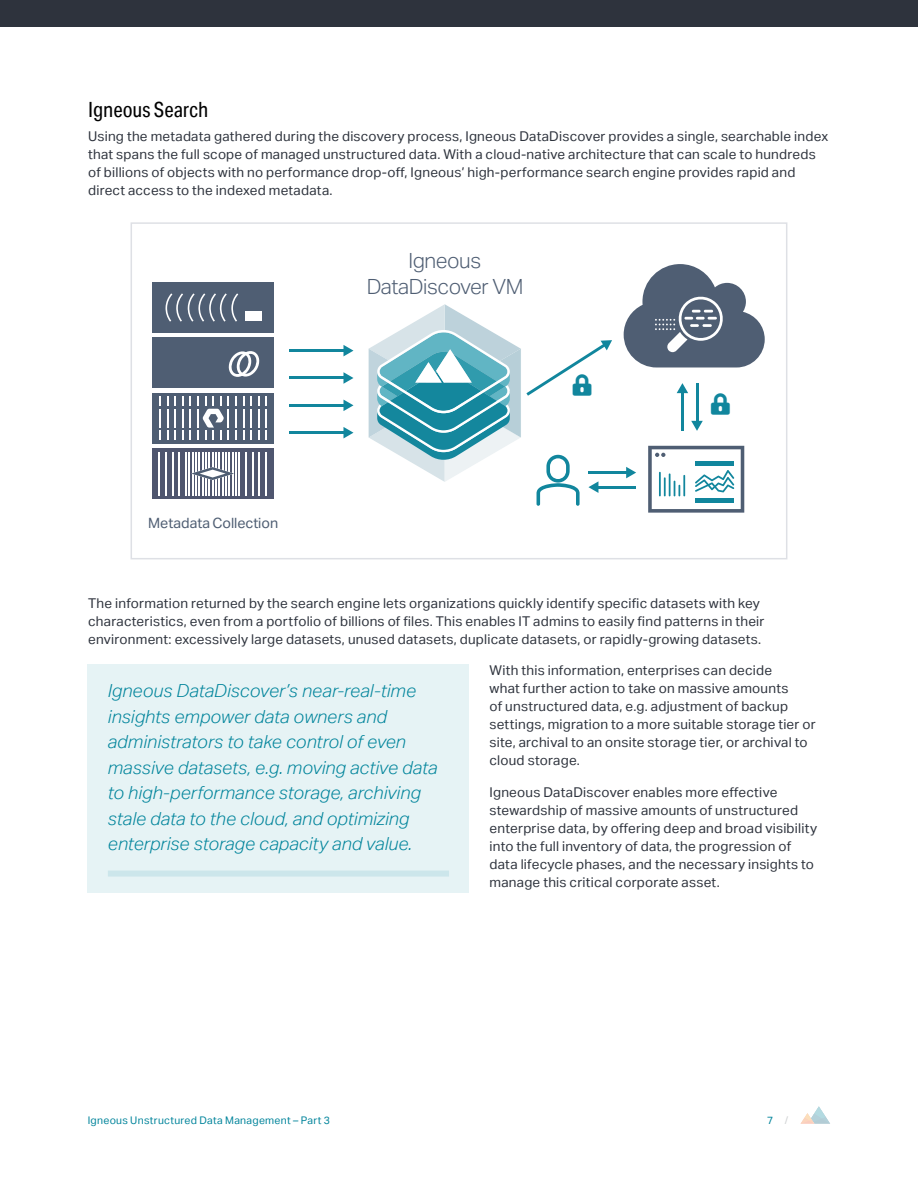
<style>
.page{position:relative;width:918px;height:1188px;background:#fff}
.page>*{position:absolute;margin:0;border:0;box-sizing:border-box;transform-origin:0 0}
.t1{font:300 21px/25.8px "Aktiv Grotesk";letter-spacing:-.02em;color:#4f5e73;text-align:center}
.t2{font:21px "Aktiv Grotesk Cd";letter-spacing:-.005em;color:#000}
.t3{font:italic 300 18px/25.5px "Aktiv Grotesk";letter-spacing:.005em;color:#00849b}
.t4{font:14.25px "Aktiv Grotesk";letter-spacing:-.005em;color:#4f5e73}
.t5{font:13.5px/18px "Aktiv Grotesk";letter-spacing:.015em;color:#2e333d}
.t6{font:10.5px "Aktiv Grotesk";letter-spacing:.03em;color:#00849b}
.s1{color:#d1d3d4}
</style>
<div class="page">
<div style="left:0;top:0;width:918px;height:27px;background:#2e333d"></div>
<svg style="left:801px;top:1106px;width:29px;height:18px"></svg>
<div style="left:152px;top:393px;width:122px;height:50px;background:#4f5e73"></div>
<svg style="left:159px;top:397px;width:2px;height:43px"></svg>
<svg style="left:167px;top:397px;width:1px;height:43px"></svg>
<svg style="left:175px;top:397px;width:1px;height:43px"></svg>
<svg style="left:182px;top:397px;width:1px;height:43px"></svg>
<svg style="left:190px;top:397px;width:1px;height:43px"></svg>
<svg style="left:235px;top:397px;width:2px;height:43px"></svg>
<svg style="left:243px;top:397px;width:1px;height:43px"></svg>
<svg style="left:251px;top:397px;width:1px;height:43px"></svg>
<svg style="left:258px;top:397px;width:1px;height:43px"></svg>
<svg style="left:266px;top:397px;width:1px;height:43px"></svg>
<svg style="left:197px;top:397px;width:32px;height:43px"></svg>
<div style="left:152px;top:338px;width:122px;height:50px;background:#4f5e73"></div>
<svg style="left:229px;top:351px;width:31px;height:26px"></svg>
<div style="left:152px;top:282px;width:122px;height:50px;background:#4f5e73"></div>
<svg style="left:165px;top:293px;width:73px;height:29px"></svg>
<div style="left:245px;top:311px;width:17px;height:10px;background:#fff"></div>
<hr style="left:289px;top:404px;width:56px;height:3px;background:#11869d">
<svg style="left:343px;top:400px;width:11px;height:11px"></svg>
<hr style="left:289px;top:377px;width:56px;height:2px;background:#11869d">
<svg style="left:343px;top:372px;width:11px;height:12px"></svg>
<hr style="left:289px;top:349px;width:56px;height:3px;background:#11869d">
<svg style="left:343px;top:345px;width:11px;height:11px"></svg>
<hr style="left:696px;top:383px;width:2px;height:40px;background:#11869d">
<svg style="left:691px;top:421px;width:12px;height:10px"></svg>
<hr style="left:681px;top:391px;width:3px;height:40px;background:#11869d">
<svg style="left:677px;top:383px;width:11px;height:10px"></svg>
<hr style="left:588px;top:471px;width:40px;height:3px;background:#11869d">
<svg style="left:626px;top:467px;width:10px;height:11px"></svg>
<hr style="left:597px;top:486px;width:39px;height:3px;background:#11869d">
<hr style="left:289px;top:431px;width:56px;height:3px;background:#11869d">
<svg style="left:343px;top:427px;width:11px;height:11px"></svg>
<svg style="left:624px;top:264px;width:141px;height:103px"></svg>
<svg style="left:648px;top:446px;width:96px;height:67px"></svg>
<div style="left:695px;top:461px;width:39px;height:5px;background:#11869d"></div>
<div style="left:695px;top:498px;width:39px;height:5px;background:#11869d"></div>
<svg style="left:152px;top:449px;width:122px;height:50px;fill:#4f566f"></svg>
<hr style="left:159px;top:452px;width:1px;height:43px;background:#fff">
<hr style="left:165px;top:452px;width:2px;height:43px;background:#fff">
<hr style="left:172px;top:452px;width:1px;height:43px;background:#fff">
<hr style="left:179px;top:452px;width:1px;height:43px;background:#fff">
<hr style="left:185px;top:452px;width:2px;height:43px;background:#fff">
<hr style="left:189px;top:452px;width:1px;height:43px;background:#fff">
<hr style="left:195px;top:452px;width:2px;height:43px;background:#fff">
<hr style="left:202px;top:452px;width:1px;height:43px;background:#fff">
<hr style="left:209px;top:452px;width:1px;height:43px;background:#fff">
<hr style="left:215px;top:452px;width:2px;height:43px;background:#fff">
<hr style="left:222px;top:452px;width:1px;height:43px;background:#fff">
<hr style="left:229px;top:452px;width:1px;height:43px;background:#fff">
<hr style="left:235px;top:452px;width:1px;height:43px;background:#fff">
<hr style="left:192px;top:452px;width:1px;height:43px;background:#fff">
<hr style="left:199px;top:452px;width:1px;height:43px;background:#fff">
<hr style="left:205px;top:452px;width:2px;height:43px;background:#fff">
<hr style="left:212px;top:452px;width:1px;height:43px;background:#fff">
<hr style="left:219px;top:452px;width:1px;height:43px;background:#fff">
<hr style="left:225px;top:452px;width:1px;height:43px;background:#fff">
<hr style="left:232px;top:452px;width:1px;height:43px;background:#fff">
<hr style="left:239px;top:452px;width:1px;height:43px;background:#fff">
<hr style="left:245px;top:452px;width:1px;height:43px;background:#fff">
<hr style="left:252px;top:452px;width:1px;height:43px;background:#fff">
<hr style="left:259px;top:452px;width:1px;height:43px;background:#fff">
<hr style="left:265px;top:452px;width:1px;height:43px;background:#fff">
<svg style="left:191px;top:467px;width:43px;height:13px"></svg>
<div style="left:131px;top:222px;width:656px;height:337px;border:2px solid #dee0e5"></div>
<div style="left:88px;top:664px;width:381px;height:229px;background:#e6f3f5"></div>
<div style="left:108px;top:871px;width:341px;height:6px;background:#cce6eb"></div>
<svg style="left:369px;top:304px;width:243px;height:202px"></svg>
<h1 class="t2" style="left:88px;top:97px;width:122px">Igneous Search</h1>
<p class="t5" style="left:88px;top:127px;width:742px">Using the metadata gathered during the discovery process, Igneous DataDiscover provides a single, searchable index that spans the full scope of managed unstructured data. With a cloud-native architecture that can scale to hundreds of billions of objects with no performance drop-off, Igneous’ high-performance search engine provides rapid and direct access to the indexed metadata.</p>
<p class="t4" style="left:148px;top:514px;width:131px">Metadata Collection</p>
<h1 class="t1" style="left:367px;top:249px;width:158px">Igneous<br>DataDiscover VM</h1>
<p class="t5" style="left:88px;top:594px;width:678px">The information returned by the search engine lets organizations quickly identify specific datasets with key characteristics, even from a portfolio of billions of files. This enables IT admins to easily find patterns in their environment: excessively large datasets, unused datasets, duplicate datasets, or rapidly-growing datasets.</p>
<p class="t5" style="left:490px;top:661px;width:328px">With this information, enterprises can decide<br>what further action to take on massive amounts<br>of unstructured data, e.g. adjustment of backup settings, migration to a more suitable storage tier or site, archival to an onsite storage tier, or archival to cloud storage.</p>
<p class="t5" style="left:490px;top:783px;width:329px">Igneous DataDiscover enables more effective stewardship of massive amounts of unstructured enterprise data, by offering deep and broad visibility into the full inventory of data, the progression of data lifecycle phases, and the necessary insights to manage this critical corporate asset.</p>
<p class="t3" style="left:108px;top:678px;width:331px">Igneous DataDiscover’s near-real-time insights empower data owners and administrators to take control of even massive datasets, e.g. moving active data to high-performance storage, archiving stale data to the cloud, and optimizing enterprise storage capacity and value.</p>
<p class="t6" style="left:88px;top:1114px;width:244px">Igneous Unstructured Data Management – Part 3</p>
<p class="t6" style="left:767px;top:1114px;width:23px">7 <span class="s1">/</span></p>
</div>
